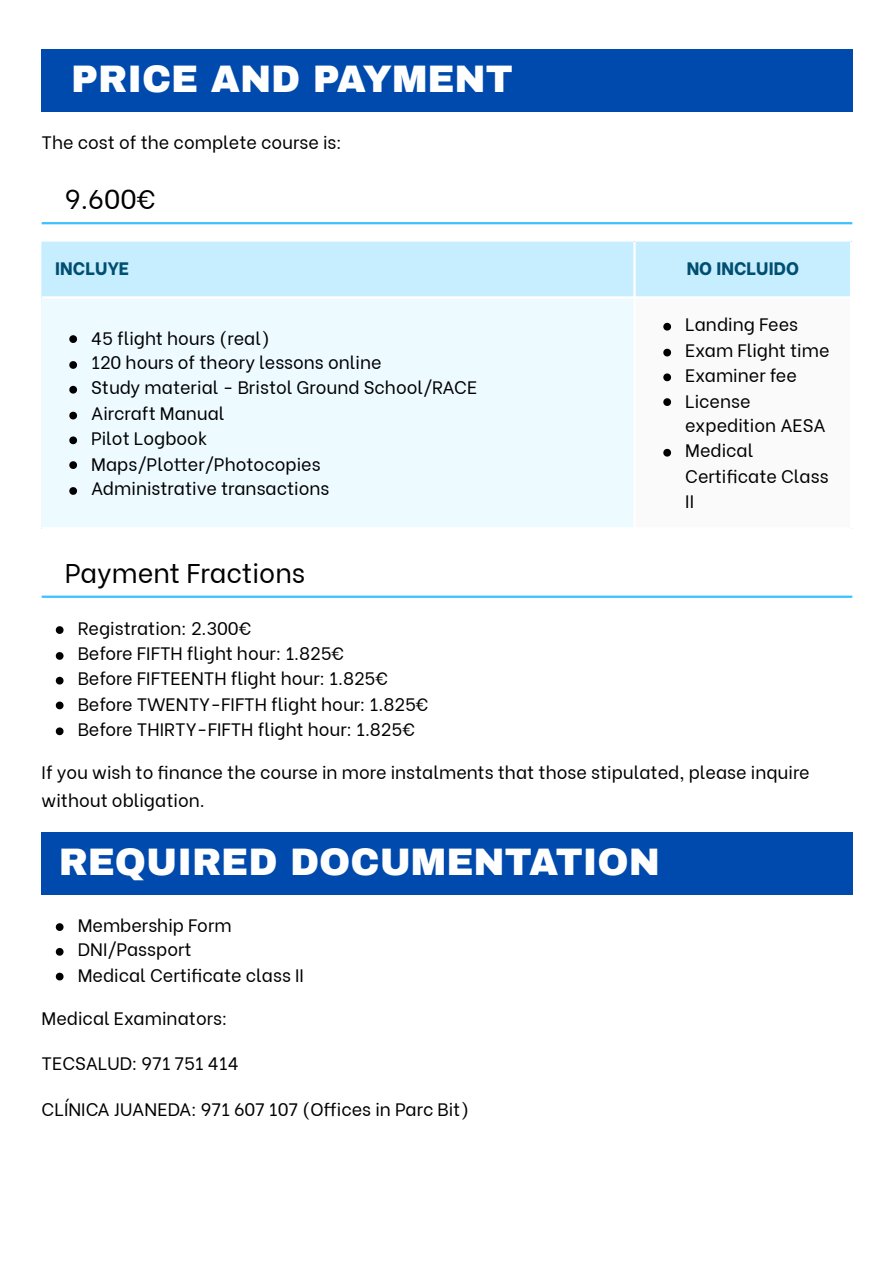
<style>
.page{position:relative;width:894px;height:1263px;background:#fff}
.page>*{position:absolute;margin:0;border:0;box-sizing:border-box;transform-origin:0 0}
.t1{font:900 37.5px "Archivo";color:#fff}
.t2{font:27px "Be Vietnam";color:#000}
.t3{font:18px/25.3px "Be Vietnam";color:#000}
.t4{font:800 18px "Be Vietnam";color:#014f70}
</style>
<div class="page">
<div style="left:42px;top:50px;width:810px;height:61px;background:#004aad"></div>
<hr style="left:42px;top:222px;width:810px;height:2px;background:#3cc0ff">
<div style="left:42px;top:242px;width:807px;height:54px;background:#c7eeff"></div>
<div style="left:42px;top:297px;width:592px;height:231px;background:#edfaff"></div>
<div style="left:634px;top:297px;width:217px;height:231px;background:#fafafa"></div>
<svg style="left:69px;top:335px;width:8px;height:8px"></svg>
<svg style="left:69px;top:361px;width:8px;height:8px"></svg>
<svg style="left:69px;top:386px;width:8px;height:8px"></svg>
<svg style="left:69px;top:412px;width:8px;height:7px"></svg>
<svg style="left:69px;top:436px;width:8px;height:8px"></svg>
<svg style="left:69px;top:461px;width:8px;height:8px"></svg>
<svg style="left:69px;top:487px;width:8px;height:8px"></svg>
<svg style="left:663px;top:323px;width:8px;height:8px"></svg>
<svg style="left:663px;top:349px;width:8px;height:7px"></svg>
<svg style="left:663px;top:373px;width:8px;height:8px"></svg>
<svg style="left:663px;top:398px;width:8px;height:8px"></svg>
<svg style="left:663px;top:449px;width:8px;height:8px"></svg>
<hr style="left:633px;top:242px;width:2px;height:285px;background:#fff">
<hr style="left:849px;top:242px;width:3px;height:285px;background:#fff">
<hr style="left:42px;top:296px;width:810px;height:3px;background:#fff">
<hr style="left:42px;top:527px;width:810px;height:2px;background:#fff">
<hr style="left:42px;top:596px;width:810px;height:2px;background:#3cc0ff">
<svg style="left:56px;top:626px;width:7px;height:8px"></svg>
<svg style="left:56px;top:652px;width:7px;height:8px"></svg>
<svg style="left:56px;top:677px;width:7px;height:7px"></svg>
<svg style="left:56px;top:702px;width:7px;height:7px"></svg>
<svg style="left:56px;top:727px;width:7px;height:8px"></svg>
<div style="left:42px;top:833px;width:810px;height:61px;background:#004aad"></div>
<svg style="left:56px;top:923px;width:7px;height:8px"></svg>
<svg style="left:56px;top:948px;width:7px;height:8px"></svg>
<svg style="left:56px;top:973px;width:7px;height:7px"></svg>
<p class="t1" style="left:71px;top:59px;width:443px">PRICE AND PAYMENT</p>
<p class="t3" style="left:42px;top:127px;width:301px">The cost of the complete course is:</p>
<p class="t2" style="left:65px;top:177px;width:92px">9.600€</p>
<p class="t4" style="left:55px;top:253px;width:75px">INCLUYE</p>
<p class="t4" style="left:686px;top:253px;width:114px">NO INCLUIDO</p>
<p class="t3" style="left:91px;top:324px;width:180px">45 flight hours (real)</p>
<p class="t3" style="left:91px;top:348px;width:292px">120 hours of theory lessons online</p>
<p class="t3" style="left:91px;top:373px;width:387px">Study material - Bristol Ground School/RACE</p>
<p class="t3" style="left:91px;top:399px;width:135px">Aircraft Manual</p>
<p class="t3" style="left:91px;top:424px;width:118px">Pilot Logbook</p>
<p class="t3" style="left:91px;top:450px;width:231px">Maps/Plotter/Photocopies</p>
<p class="t3" style="left:91px;top:474px;width:239px">Administrative transactions</p>
<p class="t2" style="left:65px;top:550px;width:242px">Payment Fractions</p>
<p class="t3" style="left:78px;top:613px;width:175px">Registration: 2.300€</p>
<p class="t3" style="left:78px;top:639px;width:268px">Before FIFTH flight hour: 1.825€</p>
<p class="t3" style="left:78px;top:664px;width:312px">Before FIFTEENTH flight hour: 1.825€</p>
<p class="t3" style="left:78px;top:690px;width:352px">Before TWENTY-FIFTH flight hour: 1.825€</p>
<p class="t3" style="left:78px;top:715px;width:339px">Before THIRTY-FIFTH flight hour: 1.825€</p>
<p class="t3" style="left:685px;top:310px;width:114px">Landing Fees</p>
<p class="t3" style="left:685px;top:336px;width:146px">Exam Flight time</p>
<p class="t3" style="left:685px;top:361px;width:113px">Examiner fee</p>
<p class="t3" style="left:685px;top:387px;width:142px;line-height:24.8px">License expedition AESA</p>
<p class="t3" style="left:685px;top:436px;width:145px">Medical<br>Certificate Class<br>II</p>
<p class="t3" style="left:42px;top:756px;width:769px;line-height:28.2px">If you wish to finance the course in more instalments that those stipulated, please inquire without obligation.</p>
<p class="t1" style="left:59px;top:842px;width:602px">REQUIRED DOCUMENTATION</p>
<p class="t3" style="left:78px;top:910px;width:155px">Membership Form</p>
<p class="t3" style="left:78px;top:935px;width:115px">DNI/Passport</p>
<p class="t3" style="left:78px;top:961px;width:228px">Medical Certificate class II</p>
<p class="t3" style="left:42px;top:1004px;width:187px">Medical Examinators:</p>
<p class="t3" style="left:42px;top:1049px;width:198px">TECSALUD: 971 751 414</p>
<p class="t3" style="left:42px;top:1095px;width:429px">CLÍNICA JUANEDA: 971 607 107 (Offices in Parc Bit)</p>
</div>
